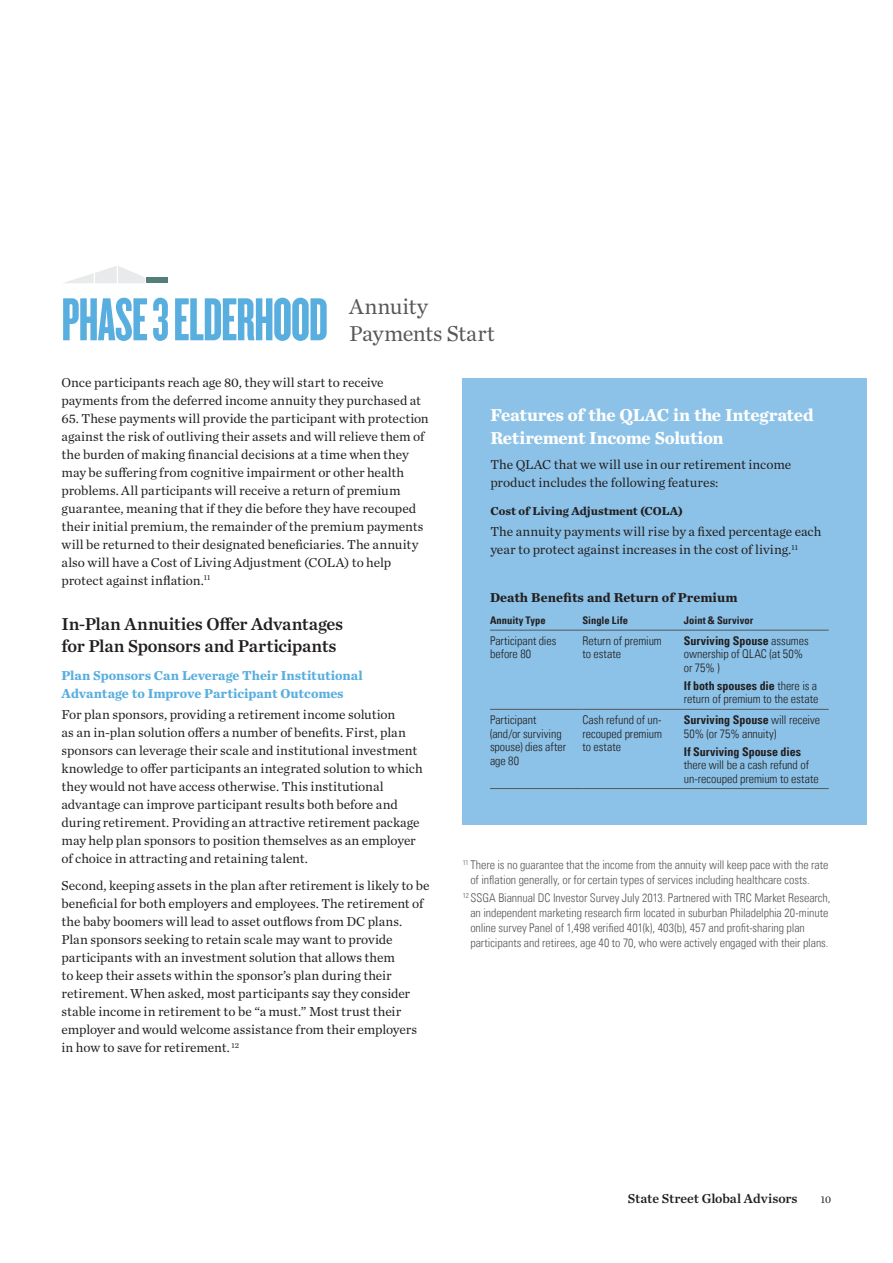
<style>
.page{position:relative;width:893px;height:1263px;background:#fff}
.page>*{position:absolute;margin:0;border:0;box-sizing:border-box;transform-origin:0 0}
.t1{font:63px "Knockout 67 Full Bantamwt";letter-spacing:-.015em;color:#58aede}
.t2{font:22.5px/27px "Chronicle Text G1";color:#57585a}
.t3{font:18px/22.5px "Chronicle Text G1 Semi";letter-spacing:-.015em;color:#231f20}
.t4{font:700 18px/22.5px "Chronicle Text G1";letter-spacing:-.015em;color:#fff}
.t5{font:13.5px/18px "Chronicle Text G1";color:#231f20}
.t6{font:700 13.5px/18px "Chronicle Text G1";color:#58aede}
.t7{font:700 13.5px "Chronicle Text G1";color:#231f20}
.t8{font:13.5px "Chronicle Text G1 Semi";color:#231f20}
.t9{font:12px/15px "Univers Com 47 Light Cond";letter-spacing:-.005em;color:#57585a}
.t10{font:12px/13.5px "Univers Com 47 Light Cond";color:#231f20}
.t11{font:12px "Univers Com 67 Bold Cond";color:#231f20}
.t12{font:700 12px "Chronicle Text G1";color:#231f20}
.t13{font:10.5px "Univers Com 67 Bold Cond";letter-spacing:.005em;color:#231f20}
.t14{font:10.5px "Chronicle Text G1";color:#231f20}
.s1{font-family:"Univers Com 47 Light Cond"}
</style>
<div class="page">
<div style="left:146px;top:277px;width:22px;height:6px;background:#537f7b"></div>
<svg style="left:64px;top:266px;width:81px;height:17px"></svg>
<div style="left:462px;top:378px;width:404px;height:446px;background:#8cc2e7"></div>
<hr style="left:490px;top:630px;width:92px;height:1px;background:#57585a">
<hr style="left:582px;top:630px;width:102px;height:1px;background:#57585a">
<hr style="left:684px;top:630px;width:145px;height:1px;background:#57585a">
<hr style="left:490px;top:709px;width:92px;height:1px;background:#57585a">
<hr style="left:490px;top:788px;width:92px;height:1px;background:#57585a">
<hr style="left:582px;top:709px;width:102px;height:1px;background:#57585a">
<hr style="left:582px;top:788px;width:102px;height:1px;background:#57585a">
<hr style="left:684px;top:709px;width:145px;height:1px;background:#57585a">
<hr style="left:684px;top:788px;width:145px;height:1px;background:#57585a">
<h1 class="t1" style="left:62px;top:282px;width:265px">PHASE 3 ELDERHOOD</h1>
<p class="t5" style="left:62px;top:373px;width:361px">Once participants reach age 80, they will start to receive payments from the deferred income annuity they purchased at</p>
<p class="t5" style="left:62px;top:408px;width:369px">65. These payments will provide the participant with protection against the risk of outliving their assets and will relieve them of the burden of making financial decisions at a time when they may be suffering from cognitive impairment or other health problems. All participants will receive a return of premium guarantee, meaning that if they die before they have recouped their initial premium, the remainder of the premium payments will be returned to their designated beneficiaries. The annuity also will have a Cost of Living Adjustment (COLA) to help protect against inflation.<sup>11</sup></p>
<h3 class="t3" style="left:62px;top:611px;width:283px">In-Plan Annuities Offer Advantages for Plan Sponsors and Participants</h3>
<p class="t6" style="left:62px;top:666px;width:303px">Plan Sponsors Can Leverage Their Institutional<br>Advantage to Improve Participant Outcomes</p>
<p class="t5" style="left:62px;top:705px;width:363px">For plan sponsors, providing a retirement income solution<br>as an in-plan solution offers a number of benefits. First, plan sponsors can leverage their scale and institutional investment knowledge to offer participants an integrated solution to which they would not have access otherwise. This institutional advantage can improve participant results both before and during retirement. Providing an attractive retirement package may help plan sponsors to position themselves as an employer of choice in attracting and retaining talent.</p>
<p class="t5" style="left:62px;top:876px;width:370px">Second, keeping assets in the plan after retirement is likely to be beneficial for both employers and employees. The retirement of the baby boomers will lead to asset outflows from DC plans.<br>Plan sponsors seeking to retain scale may want to provide participants with an investment solution that allows them<br>to keep their assets within the sponsor’s plan during their retirement. When asked, most participants say they consider stable income in retirement to be “a must.” Most trust their employer and would welcome assistance from their employers in how to save for retirement. <sup>12</sup></p>
<h2 class="t2" style="left:349px;top:291px;width:147px">Annuity<br>Payments Start</h2>
<h3 class="t4" style="left:490px;top:403px;width:325px">Features of the QLAC in the Integrated<br>Retirement Income Solution</h3>
<p class="t5" style="left:490px;top:454px;width:302px">The QLAC that we will use in our retirement income product includes the following features:</p>
<p class="t12" style="left:490px;top:501px;width:194px">Cost of Living Adjustment (COLA)</p>
<p class="t5" style="left:490px;top:522px;width:333px">The annuity payments will rise by a fixed percentage each year to protect against increases in the cost of living.<sup>11</sup></p>
<p class="t7" style="left:490px;top:587px;width:249px">Death Benefits and Return of Premium</p>
<p class="t13" style="left:490px;top:614px;width:57px">Annuity Type</p>
<p class="t13" style="left:582px;top:614px;width:47px">Single Life</p>
<p class="t13" style="left:684px;top:614px;width:71px">Joint &amp; Survivor</p>
<p class="t10" style="left:490px;top:634px;width:68px">Participant dies before 80</p>
<p class="t10" style="left:582px;top:634px;width:81px">Return of premium to estate</p>
<p class="t11" style="left:684px;top:633px;width:126px">Surviving Spouse <span class="s1">assumes</span></p>
<p class="t10" style="left:684px;top:647px;width:121px">ownership of QLAC (at 50% or 75% )</p>
<p class="t11" style="left:684px;top:678px;width:135px">If both spouses die <span class="s1">there is a</span></p>
<p class="t10" style="left:684px;top:692px;width:136px">return of premium to the estate</p>
<p class="t10" style="left:490px;top:713px;width:78px">Participant (and/or surviving spouse) dies after age 80</p>
<p class="t10" style="left:582px;top:713px;width:81px;text-align:justify">Cash refund of un&shy;recouped premium to estate</p>
<p class="t11" style="left:684px;top:712px;width:138px">Surviving Spouse <span class="s1">will receive</span></p>
<p class="t10" style="left:684px;top:726px;width:94px">50% (or 75% annuity)</p>
<p class="t11" style="left:684px;top:744px;width:119px">If Surviving Spouse dies</p>
<p class="t10" style="left:684px;top:758px;width:136px">there will be a cash refund of un-recouped premium to estate</p>
<p class="t9" style="left:470px;top:857px;width:360px;text-indent:-8px"><sup>11</sup> There is no guarantee that the income from the annuity will keep pace with the rate of inflation generally, or for certain types of services including healthcare costs.</p>
<p class="t9" style="left:470px;top:890px;width:362px;text-indent:-8px"><sup>12</sup> SSGA Biannual DC Investor Survey July 2013. Partnered with TRC Market Research, an independent marketing research firm located in suburban Philadelphia 20-minute online survey Panel of 1,498 verified 401(k), 403(b), 457 and profit-sharing plan participants and retirees, age 40 to 70, who were actively engaged with their plans.</p>
<p class="t8" style="left:628px;top:1188px;width:171px">State Street Global Advisors</p>
<p class="t14" style="left:821px;top:1192px;width:12px">10</p>
</div>
